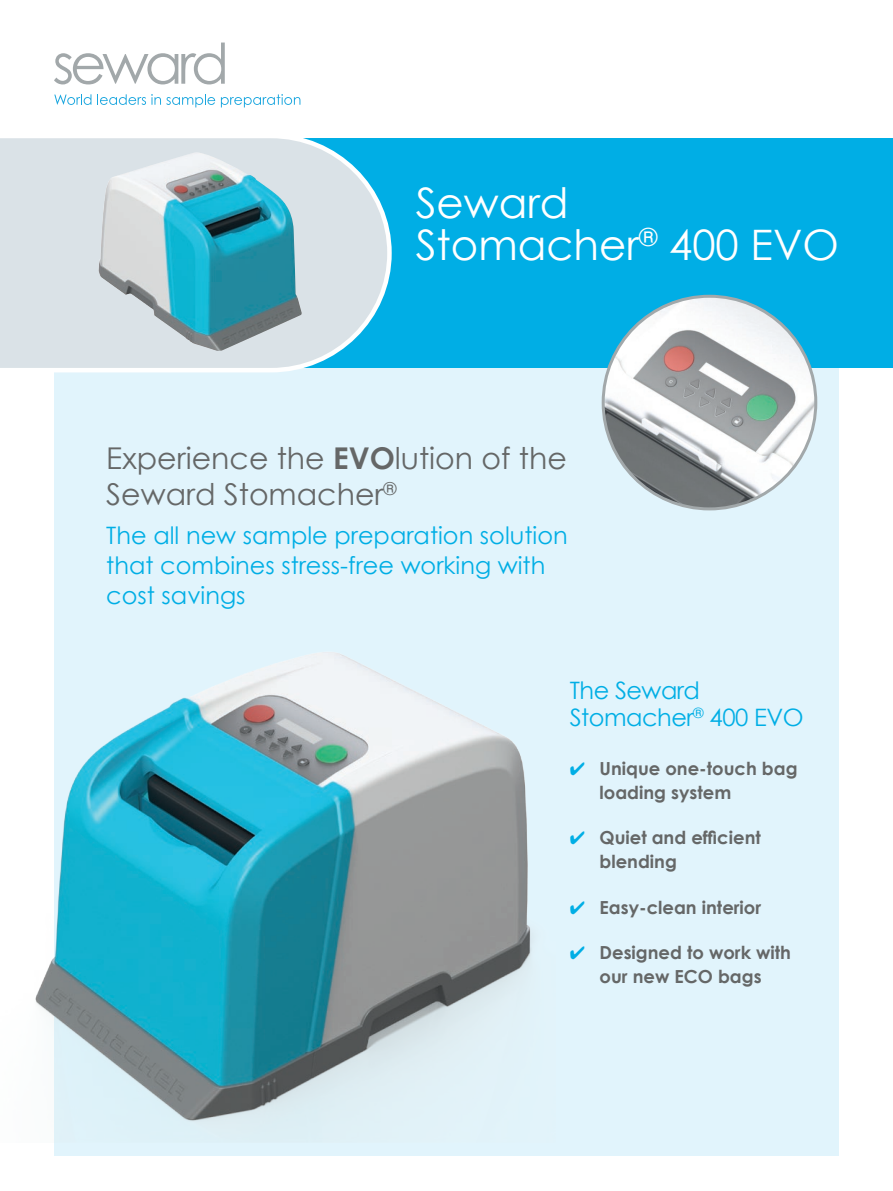
<style>
.page{position:relative;width:893px;height:1191px;background:#fff}
.page>*{position:absolute;margin:0;border:0;box-sizing:border-box;transform-origin:0 0}
.t1{font:42px "Century Gothic";color:#fff}
.t2{font:30px/36px "Century Gothic";color:#656767}
.t3{font:24px/30px "Century Gothic";color:#00aee5}
.t4{font:24px "Century Gothic";letter-spacing:-.02em;color:#00aee5}
.t5{font:700 18px/24px "Century Gothic";color:#656767}
.s1{font-weight:700}
.s2{color:#00aee5}
</style>
<div class="page">
<div style="left:54px;top:368px;width:785px;height:787px;background:#e1f4fc"></div>
<svg style="left:54px;top:43px;width:171px;height:41px"></svg>
<svg style="left:54px;top:94px;width:37px;height:11px"></svg>
<svg style="left:97px;top:94px;width:118px;height:13px"></svg>
<svg style="left:221px;top:94px;width:79px;height:13px"></svg>
<div style="left:0;top:138px;width:893px;height:230px;background:#00aee5"></div>
<svg style="left:0;top:138px;width:392px;height:235px;background:#a9cfd9"></svg>
<img style="left:603px;top:296px;width:213px;height:213px;border-radius:106px">
<img style="left:35px;top:652px;width:497px;height:471px">
<p class="t1" style="left:416px;top:178px;width:154px">Seward</p>
<p class="t1" style="left:416px;top:220px;width:425px">Stomacher<sup>®</sup> 400 EVO</p>
<p class="t2" style="left:106px;top:440px;width:462px">Experience the <span class="s1">EVO</span>lution of the<br>Seward Stomacher<sup>®</sup></p>
<p class="t3" style="left:106px;top:519px;width:463px">The all new sample preparation solution that combines stress-free working with cost savings</p>
<p class="t4" style="left:570px;top:675px;width:132px">The Seward</p>
<p class="t4" style="left:570px;top:702px;width:235px">Stomacher<sup>®</sup> 400 EVO</p>
<p class="t5" style="left:600px;top:756px;width:199px;text-indent:-30px"><span class="s2">✔</span> Unique one-touch bag loading system</p>
<p class="t5" style="left:600px;top:825px;width:163px;text-indent:-30px"><span class="s2">✔</span> Quiet and efficient blending</p>
<p class="t5" style="left:570px;top:894px;width:193px"><span class="s2">✔</span> Easy-clean interior</p>
<p class="t5" style="left:570px;top:940px;width:223px;text-align:center"><span class="s2">✔</span> Designed to work with our new ECO bags</p>
</div>
